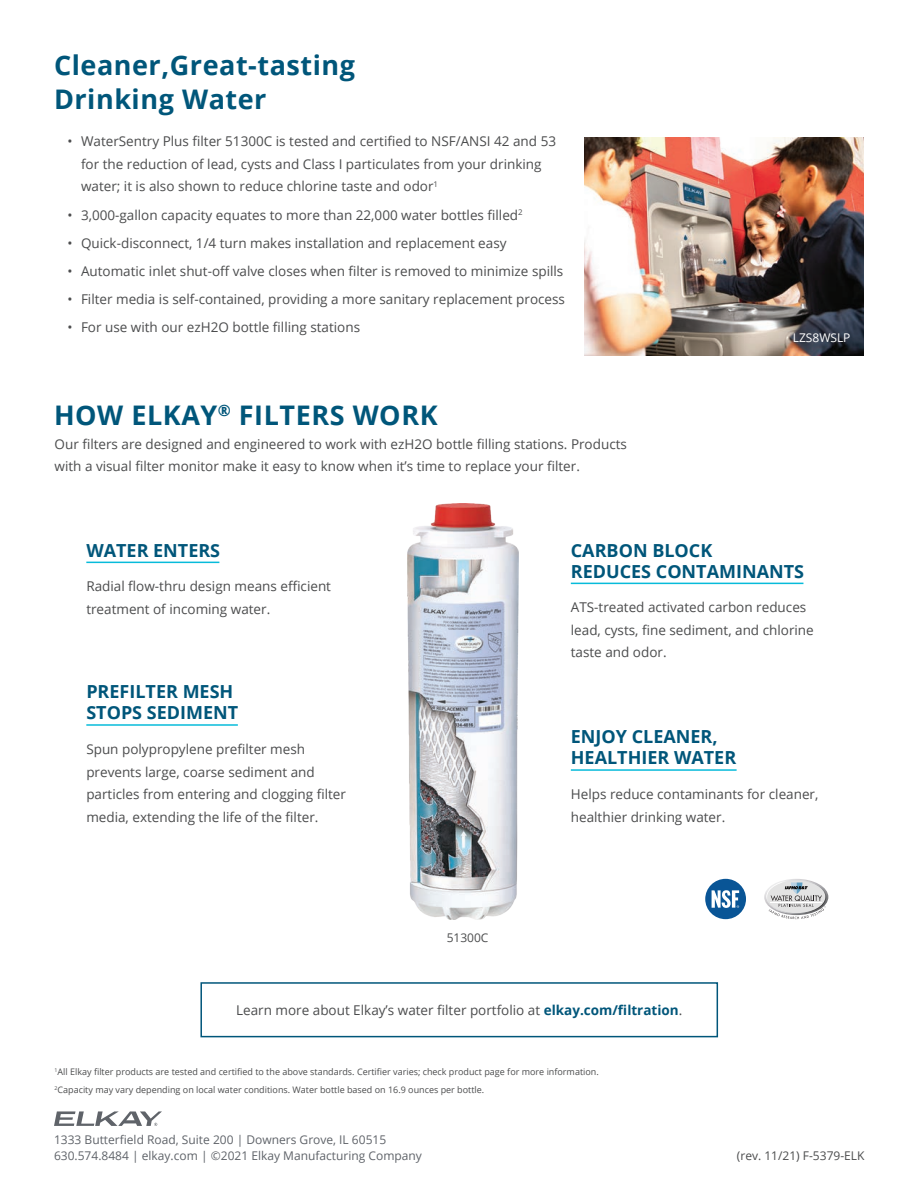
<style>
.page{position:relative;width:918px;height:1188px;background:#fff}
.page>*{position:absolute;margin:0;border:0;box-sizing:border-box;transform-origin:0 0}
.t1{font:700 27px/34.5px "Open Sans";letter-spacing:.02em;color:#00567a}
.t2{font:700 18px/21px "Open Sans";color:#00567a}
.t3{font:13.5px/22.5px "Open Sans";color:#4b4c4d}
.t4{font:12px/16.5px "Open Sans";color:#5f6369}
.t5{font:12px "Open Sans";color:#4b4c4d}
.t6{font:12px "Open Sans";color:#fff}
.t7{font:9px/18px "Open Sans";color:#4b4c4d}
.s1{font-weight:700;color:#00567a}
</style>
<div class="page">
<svg style="left:54px;top:1111px;width:108px;height:15px"></svg>
<img style="left:584px;top:138px;width:280px;height:217px">
<div style="left:705px;top:879px;width:41px;height:40px;background:#095596;border-radius:50%"></div>
<svg style="left:712px;top:890px;width:27px;height:18px"></svg>
<svg style="left:764px;top:879px;width:64px;height:40px"></svg>
<div style="left:200px;top:982px;width:518px;height:55px;border:2px solid #00567a"></div>
<hr style="left:86px;top:562px;width:133px;height:1px;background:#07bbda">
<hr style="left:86px;top:724px;width:152px;height:2px;background:#07bbda">
<hr style="left:571px;top:769px;width:166px;height:2px;background:#07bbda">
<hr style="left:571px;top:583px;width:232px;height:1px;background:#07bbda">
<img style="left:407px;top:503px;width:111px;height:416px">
<h1 class="t1" style="left:54px;top:47px;width:303px">Cleaner,Great-tasting<br>Drinking Water</h1>
<p class="t3" style="left:81px;top:130px;width:477px;text-indent:-14px">• WaterSentry Plus filter 51300C is tested and certified to NSF/ANSI 42 and 53 for the reduction of lead, cysts and Class I particulates from your drinking water; it is also shown to reduce chlorine taste and odor<sup>1</sup></p>
<p class="t3" style="left:68px;top:203px;width:457px">• 3,000-gallon capacity equates to more than 22,000 water bottles filled<sup>2</sup></p>
<p class="t3" style="left:68px;top:231px;width:441px">• Quick-disconnect, 1/4 turn makes installation and replacement easy</p>
<p class="t3" style="left:68px;top:260px;width:497px">• Automatic inlet shut-off valve closes when filter is removed to minimize spills</p>
<p class="t3" style="left:68px;top:288px;width:499px">• Filter media is self-contained, providing a more sanitary replacement process</p>
<p class="t3" style="left:68px;top:316px;width:294px">• For use with our ezH2O bottle filling stations</p>
<h1 class="t1" style="left:54px;top:397px;width:385px">HOW ELKAY<sup>®</sup> FILTERS WORK</h1>
<p class="t3" style="left:55px;top:432px;width:574px">Our filters are designed and engineered to work with ezH2O bottle filling stations. Products with a visual filter monitor make it easy to know when it’s time to replace your filter.</p>
<p class="t6" style="left:793px;top:329px;width:59px">LZS8WSLP</p>
<h2 class="t2" style="left:86px;top:539px;width:135px">WATER ENTERS</h2>
<p class="t3" style="left:86px;top:575px;width:246px">Radial flow-thru design means efficient treatment of incoming water.</p>
<h2 class="t2" style="left:86px;top:681px;width:153px">PREFILTER MESH<br>STOPS SEDIMENT</h2>
<p class="t3" style="left:86px;top:738px;width:261px">Spun polypropylene prefilter mesh prevents large, coarse sediment and particles from entering and clogging filter media, extending the life of the filter.</p>
<p class="t5" style="left:447px;top:929px;width:43px">51300C</p>
<h2 class="t2" style="left:571px;top:539px;width:235px">CARBON BLOCK<br>REDUCES CONTAMINANTS</h2>
<p class="t3" style="left:571px;top:596px;width:244px">ATS-treated activated carbon reduces lead, cysts, fine sediment, and chlorine taste and odor.</p>
<h2 class="t2" style="left:571px;top:726px;width:167px">ENJOY CLEANER,<br>HEALTHIER WATER</h2>
<p class="t3" style="left:571px;top:783px;width:249px">Helps reduce contaminants for cleaner, healthier drinking water.</p>
<p class="t3" style="left:236px;top:998px;width:448px">Learn more about Elkay’s water filter portfolio at <span class="s1">elkay.com/filtration</span>.</p>
<p class="t7" style="left:55px;top:1063px;width:546px"><sup>1</sup>All Elkay filter products are tested and certified to the above standards. Certifier varies; check product page for more information.<br><sup>2</sup>Capacity may vary depending on local water conditions. Water bottle based on 16.9 ounces per bottle.</p>
<p class="t4" style="left:54px;top:1131px;width:369px">1333 Butterfield Road, Suite 200 | Downers Grove, IL 60515<br>630.574.8484 | elkay.com | ©2021 Elkay Manufacturing Company</p>
<p class="t5" style="left:737px;top:1148px;width:129px">(rev. 11/21) F-5379-ELK</p>
</div>
